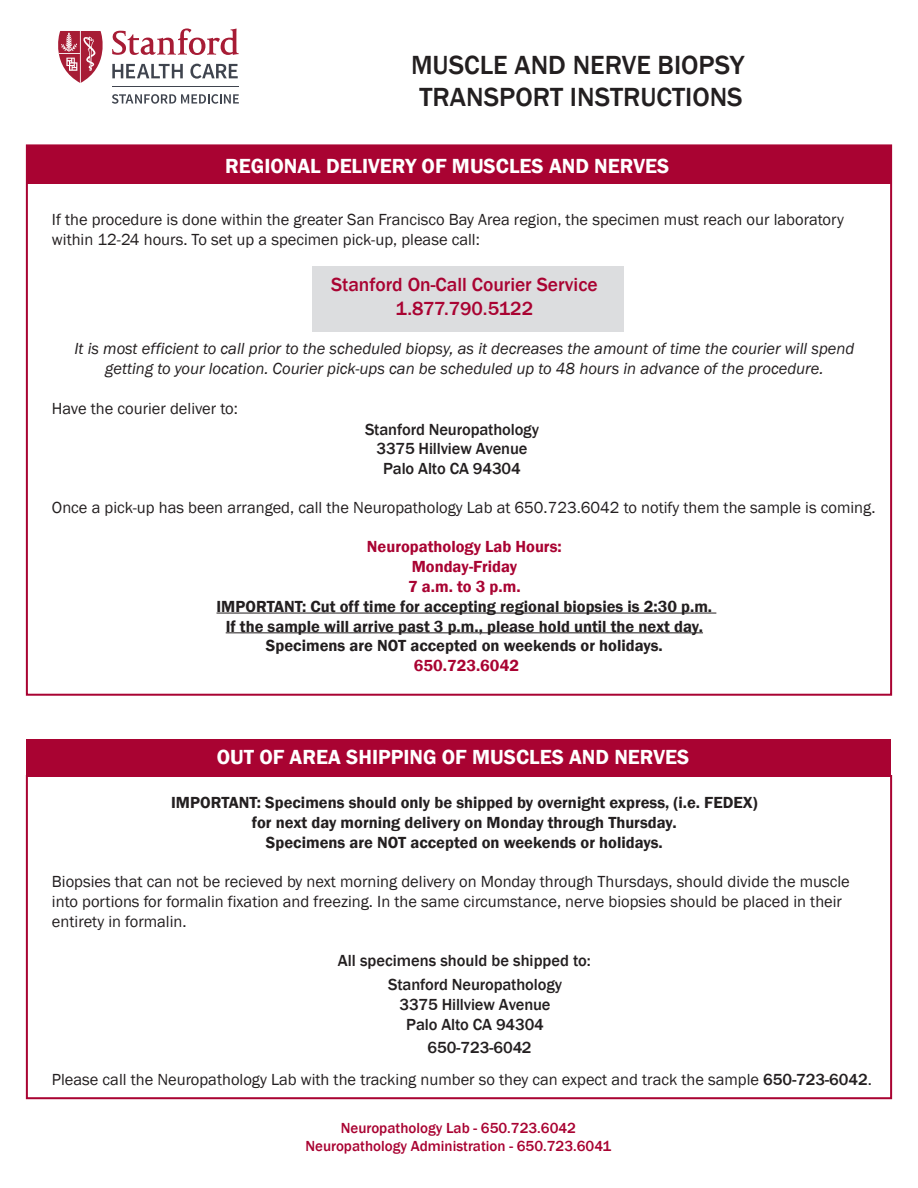
<style>
.page{position:relative;width:918px;height:1188px;background:#fff}
.page>*{position:absolute;margin:0;border:0;box-sizing:border-box;transform-origin:0 0}
.t1{font:500 27px/32.4px "Franklin Gothic";color:#231f20;text-align:center}
.t2{font:600 24px "Franklin Gothic";color:#fff}
.t3{font:600 21px "Franklin Gothic";color:#fff}
.t4{font:500 19.5px/23.4px "Franklin Gothic";color:#a90332;text-align:center}
.t5{font:16.5px/19.8px "Franklin Gothic";color:#231f20}
.t6{font:600 16.5px/19.8px "Franklin Gothic";color:#231f20;text-align:center}
.t7{font:italic 16.5px/19.8px "Franklin Gothic";color:#231f20;text-align:center}
.t8{font:500 16.5px/19.8px "Franklin Gothic";letter-spacing:-.01em;color:#231f20;text-align:center}
.t9{font:600 16.5px/19.8px "Franklin Gothic";color:#a90332;text-align:center}
.t10{font:500 15px/18px "Franklin Gothic";color:#a90332;text-align:center}
.s1{font-weight:500}
</style>
<div class="page">
<div style="left:312px;top:266px;width:312px;height:66px;background:#dcdddf"></div>
<hr style="left:217px;top:613px;width:499px;height:1px;background:#231f20">
<hr style="left:226px;top:632px;width:477px;height:1px;background:#231f20">
<div style="left:27px;top:146px;width:863px;height:37px;background:#a90332"></div>
<div style="left:26px;top:740px;width:865px;height:35px;background:#a90332"></div>
<svg style="left:112px;top:94px;width:127px;height:10px"></svg>
<hr style="left:112px;top:86px;width:127px;height:1px;background:#3f444e">
<svg style="left:58px;top:28px;width:181px;height:55px"></svg>
<div style="left:26px;top:775px;width:866px;height:324px;border:2px solid #a90332"></div>
<h1 class="t1" style="left:411px;top:49px;width:335px">MUSCLE AND NERVE BIOPSY<br>TRANSPORT INSTRUCTIONS</h1>
<p class="t3" style="left:225px;top:153px;width:446px">REGIONAL DELIVERY OF MUSCLES AND NERVES</p>
<h2 class="t2" style="left:211px;top:153px;width:509px">REGIONAL DELIVERY OF MUSCLES AND NERVES</h2>
<p class="t5" style="left:52px;top:210px;width:794px">If the procedure is done within the greater San Francisco Bay Area region, the specimen must reach our laboratory within 12-24 hours. To set up a specimen pick-up, please call:</p>
<p class="t4" style="left:331px;top:273px;width:268px">Stanford On-Call Courier Service<br>1.877.790.5122</p>
<p class="t7" style="left:74px;top:339px;width:781px">It is most efficient to call prior to the scheduled biopsy, as it decreases the amount of time the courier will spend getting to your location. Courier pick-ups can be scheduled up to 48 hours in advance of the procedure.</p>
<p class="t5" style="left:52px;top:399px;width:187px">Have the courier deliver to:</p>
<p class="t8" style="left:365px;top:419px;width:176px">Stanford Neuropathology<br>3375 Hillview Avenue<br>Palo Alto CA 94304</p>
<p class="t5" style="left:52px;top:498px;width:825px">Once a pick-up has been arranged, call the Neuropathology Lab at 650.723.6042 to notify them the sample is coming.</p>
<p class="t9" style="left:367px;top:537px;width:196px">Neuropathology Lab Hours:<br>Monday-Friday<br>7 a.m. to 3 p.m.</p>
<p class="t6" style="left:217px;top:597px;width:497px">IMPORTANT: Cut off time for accepting regional biopsies is 2:30 p.m.<br>If the sample will arrive past 3 p.m., please hold until the next day.<br>Specimens are NOT accepted on weekends or holidays.</p>
<p class="t9" style="left:414px;top:656px;width:107px">650.723.6042</p>
<p class="t3" style="left:217px;top:745px;width:474px">OUT OF AREA SHIPPING OF MUSCLES AND NERVES</p>
<p class="t6" style="left:171px;top:793px;width:588px">IMPORTANT: Specimens should only be shipped by overnight express, (i.e. FEDEX) for next day morning delivery on Monday through Thursday.<br>Specimens are NOT accepted on weekends or holidays.</p>
<p class="t5" style="left:52px;top:872px;width:799px">Biopsies that can not be recieved by next morning delivery on Monday through Thursdays, should divide the muscle into portions for formalin fixation and freezing. In the same circumstance, nerve biopsies should be placed in their entirety in formalin.</p>
<p class="t8" style="left:338px;top:951px;width:254px">All specimens should be shipped to:</p>
<p class="t8" style="left:388px;top:975px;width:176px">Stanford Neuropathology<br>3375 Hillview Avenue<br>Palo Alto CA 94304</p>
<p class="t5" style="left:52px;top:1031px;width:822px;line-height:32.7px;text-indent:376px"><span class="s1">650-723-6042<br></span>Please call the Neuropathology Lab with the tracking number so they can expect and track the sample <span class="s1">650-723-6042</span>.</p>
<p class="t10" style="left:305px;top:1119px;width:307px">Neuropathology Lab - 650.723.6042<br>Neuropathology Administration - 650.723.6041</p>
</div>
